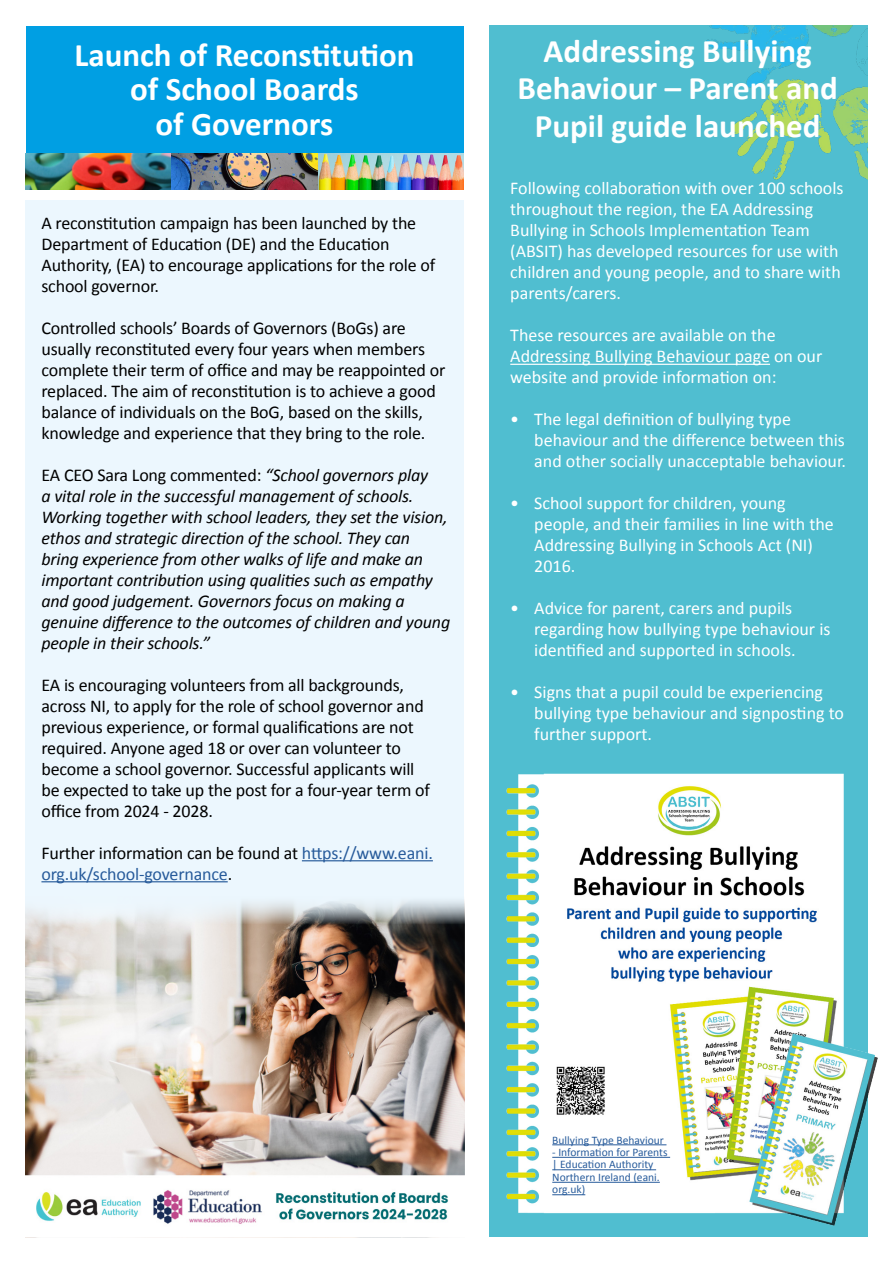
<style>
.page{position:relative;width:893px;height:1263px;background:#fff}
.page>*{position:absolute;margin:0;border:0;box-sizing:border-box;transform-origin:0 0}
.t1{font:700 33px/37.5px "Calibri";color:#fff;text-align:center}
.t2{font:18px/21px "Calibri";letter-spacing:-.01em;color:#000}
.t3{font:18px/21px "Calibri";color:#fff}
.t4{font:italic 18px/21px "Calibri";letter-spacing:-.01em;color:#000}
.t5{font:18px "Calibri";letter-spacing:-.01em;color:#275b9b}
.t6{font:11.55px/12.5px "Calibri";color:#275b9b}
.s1{font-style:normal}
.s2{color:#275b9b}
.s3{color:#000}
</style>
<div class="page">
<div style="left:26px;top:26px;width:437px;height:129px;background:#009fe3"></div>
<div style="left:489px;top:26px;width:378px;height:1211px;background:#50bed0"></div>
<div style="left:25px;top:200px;width:439px;height:1028px;background:#ecf7fe"></div>
<hr style="left:510px;top:364px;width:260px;height:1px;background:#fff">
<hr style="left:302px;top:860px;width:131px;height:1px;background:#275b9b">
<hr style="left:41px;top:881px;width:187px;height:1px;background:#275b9b">
<img style="left:25px;top:901px;width:439px;height:327px">
<img style="left:706px;top:26px;width:161px;height:154px">
<img style="left:25px;top:153px;width:439px;height:36px">
<img style="left:464px;top:744px;width:414px;height:493px">
<div style="left:549px;top:1130px;width:128px;height:75px;background:#fff"></div>
<hr style="left:552px;top:1144px;width:114px;height:1px;background:#275b9b">
<hr style="left:552px;top:1157px;width:118px;height:1px;background:#275b9b">
<hr style="left:552px;top:1169px;width:104px;height:1px;background:#275b9b">
<hr style="left:552px;top:1182px;width:108px;height:1px;background:#275b9b">
<hr style="left:552px;top:1194px;width:33px;height:1px;background:#275b9b">
<p class="t1" style="left:74px;top:36px;width:342px">Launch of Reconstitution</p>
<p class="t1" style="left:130px;top:70px;width:230px">of School Boards</p>
<p class="t1" style="left:156px;top:105px;width:179px">of Governors</p>
<p class="t2" style="left:41px;top:212px;width:395px">A reconstitution campaign has been launched by the Department of Education (DE) and the Education Authority, (EA) to encourage applications for the role of school governor.</p>
<p class="t2" style="left:41px;top:317px;width:405px">Controlled schools’ Boards of Governors (BoGs) are usually reconstituted every four years when members complete their term of office and may be reappointed or replaced. The aim of reconstitution is to achieve a good balance of individuals on the BoG, based on the skills, knowledge and experience that they bring to the role.</p>
<p class="t4" style="left:41px;top:464px;width:410px"><span class="s1">EA CEO Sara Long commented:</span> “School governors play<br>a vital role in the successful management of schools.<br>Working together with school leaders, they set the vision, ethos and strategic direction of the school. They can bring experience from other walks of life and make an important contribution using qualities such as empathy and good judgement. Governors focus on making a genuine difference to the outcomes of children and young people in their schools.”</p>
<p class="t2" style="left:41px;top:674px;width:390px">EA is encouraging volunteers from all backgrounds, across NI, to apply for the role of school governor and previous experience, or formal qualifications are not required. Anyone aged 18 or over can volunteer to become a school governor. Successful applicants will be expected to take up the post for a four-year term of office from 2024 - 2028.</p>
<p class="t2" style="left:41px;top:842px;width:393px">Further information can be found at <span class="s2">https://www.eani.</span></p>
<p class="t5" style="left:41px;top:862px;width:192px">org.uk/school-governance<span class="s3">.</span></p>
<p class="t1" style="left:518px;top:32px;width:322px">Addressing Bullying<br>Behaviour – Parent and<br>Pupil guide launched</p>
<p class="t3" style="left:510px;top:178px;width:335px">Following collaboration with over 100 schools throughout the region, the EA Addressing Bullying in Schools Implementation Team (ABSIT) has developed resources for use with children and young people, and to share with parents/carers.</p>
<p class="t3" style="left:510px;top:325px;width:314px">These resources are available on the<br>Addressing Bullying Behaviour page on our website and provide information on:</p>
<p class="t3" style="left:534px;top:409px;width:313px;text-indent:-24px">• The legal definition of bullying type behaviour and the difference between this and other socially unacceptable behaviour.</p>
<p class="t3" style="left:534px;top:493px;width:301px;text-indent:-24px">• School support for children, young people, and their families in line with the<br>Addressing Bullying in Schools Act (NI)<br>2016.</p>
<p class="t3" style="left:534px;top:598px;width:298px;text-indent:-24px">• Advice for parent, carers and pupils regarding how bullying type behaviour is identified and supported in schools.</p>
<p class="t3" style="left:534px;top:682px;width:311px;text-indent:-24px">• Signs that a pupil could be experiencing bullying type behaviour and signposting to further support.</p>
<p class="t6" style="left:552px;top:1133px;width:113px">Bullying Type Behaviour</p>
<p class="t6" style="left:552px;top:1146px;width:117px">- Information for Parents | Education Authority<br>Northern Ireland (eani. org.uk)</p>
</div>
